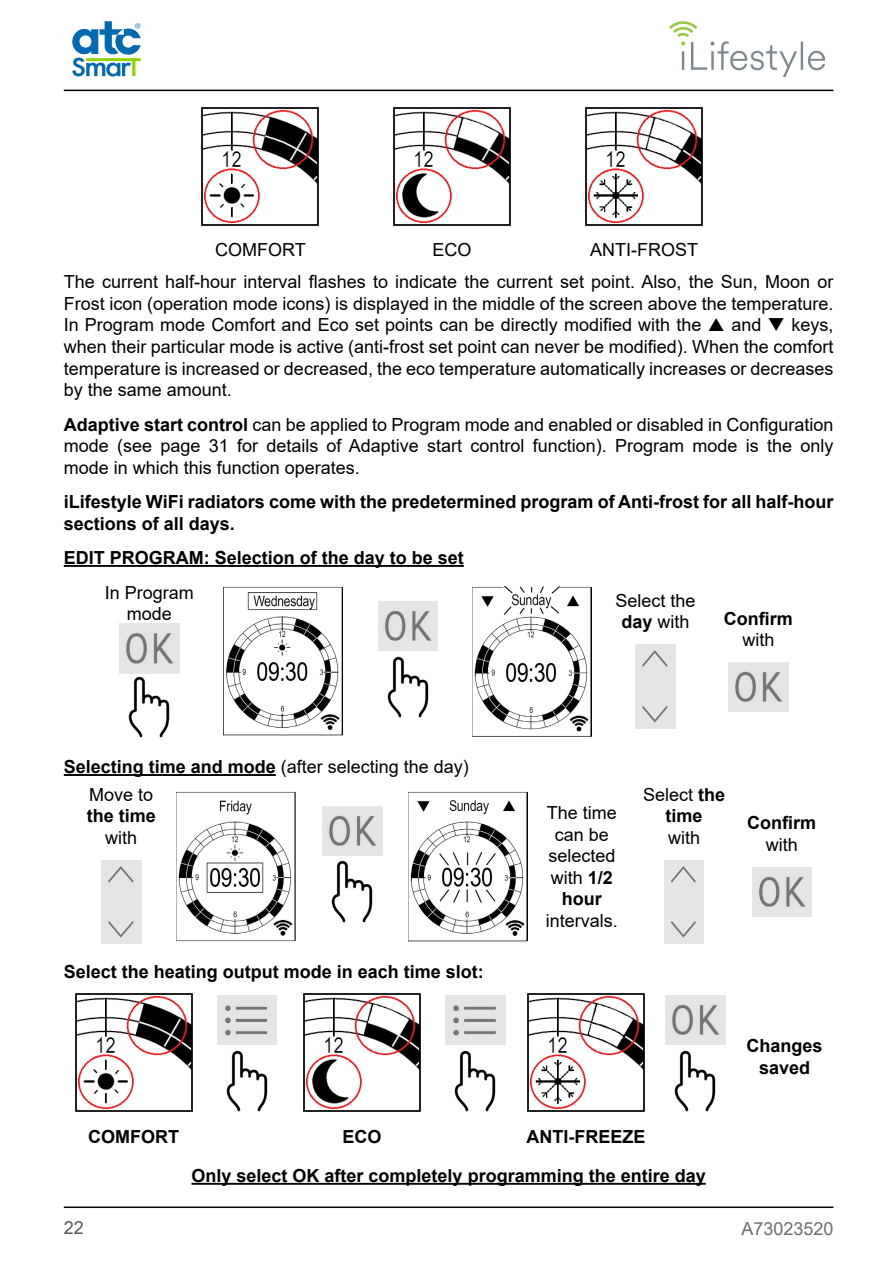
<style>
.page{position:relative;width:893px;height:1263px;background:#fff}
.page>*{position:absolute;margin:0;border:0;box-sizing:border-box;transform-origin:0 0}
.t1{font:18px/21.6px "Arial";color:#000}
.t2{font:700 18px/21.6px "Arial";color:#000}
.t3{font:18px "Arial";color:#706f6f}
.t4{font:18px "Arial";color:#575756}
.s1{font-weight:700}
.s2{font-weight:400}
</style>
<div class="page">
<svg style="left:72px;top:21px;width:69px;height:56px"></svg>
<hr style="left:64px;top:90px;width:769px;height:1px;background:#000">
<hr style="left:64px;top:1206px;width:769px;height:2px;background:#000">
<img style="left:669px;top:21px;width:156px;height:56px">
<hr style="left:64px;top:565px;width:400px;height:2px;background:#000">
<hr style="left:64px;top:774px;width:212px;height:2px;background:#000">
<hr style="left:192px;top:1183px;width:514px;height:2px;background:#000">
<img style="left:201px;top:107px;width:118px;height:119px">
<img style="left:393px;top:107px;width:118px;height:119px">
<img style="left:585px;top:107px;width:118px;height:119px">
<img style="left:120px;top:624px;width:59px;height:49px">
<img style="left:129px;top:677px;width:41px;height:61px">
<img style="left:223px;top:587px;width:120px;height:149px">
<img style="left:378px;top:601px;width:60px;height:49px">
<img style="left:387px;top:656px;width:42px;height:61px">
<img style="left:472px;top:587px;width:119px;height:149px">
<div style="left:636px;top:645px;width:39px;height:83px;background:#e5e5e5"></div>
<img style="left:729px;top:663px;width:59px;height:49px">
<div style="left:101px;top:860px;width:40px;height:84px;background:#e5e5e5"></div>
<img style="left:177px;top:792px;width:119px;height:149px">
<img style="left:323px;top:806px;width:59px;height:49px">
<img style="left:332px;top:861px;width:41px;height:61px">
<img style="left:408px;top:792px;width:119px;height:149px">
<div style="left:664px;top:860px;width:40px;height:84px;background:#e5e5e5"></div>
<img style="left:752px;top:867px;width:59px;height:49px">
<img style="left:75px;top:993px;width:118px;height:119px">
<img style="left:217px;top:996px;width:60px;height:49px">
<img style="left:226px;top:1051px;width:42px;height:61px">
<img style="left:303px;top:993px;width:118px;height:119px">
<img style="left:445px;top:996px;width:60px;height:49px">
<img style="left:455px;top:1051px;width:41px;height:61px">
<img style="left:527px;top:993px;width:118px;height:119px">
<img style="left:665px;top:996px;width:60px;height:49px">
<img style="left:675px;top:1051px;width:41px;height:61px">
<p class="t1" style="left:64px;top:233px;width:771px;line-height:32.5px;text-indent:526px">ANTI-FROST<br>The current half-hour interval flashes to indicate the current set point. Also, the Sun, Moon or</p>
<p class="t1" style="left:64px;top:292px;width:771px">Frost icon (operation mode icons) is displayed in the middle of the screen above the temperature.<br>In Program mode Comfort and Eco set points can be directly modified with the</p>
<p class="t1" style="left:215px;top:238px;width:92px">COMFORT</p>
<p class="t1" style="left:433px;top:238px;width:41px">ECO</p>
<p class="t1" style="left:64px;top:314px;width:771px;text-align:justify;text-indent:668px">and ❑ keys, when their particular mode is active (anti-frost set point can never be modified). When the comfort temperature is increased or decreased, the eco temperature automatically increases or decreases by the same amount.</p>
<p class="t1" style="left:64px;top:413px;width:771px;text-align:justify"><span class="s1">Adaptive start control</span> can be applied to Program mode and enabled or disabled in Configuration mode (see page 31 for details of Adaptive start control function). Program mode is the only mode in which this function operates.</p>
<p class="t2" style="left:64px;top:491px;width:771px">iLifestyle WiFi radiators come with the predetermined program of Anti-frost for all half-hour sections of all days.</p>
<p class="t2" style="left:64px;top:547px;width:402px">EDIT PROGRAM: Selection of the day to be set</p>
<p class="t1" style="left:105px;top:581px;width:91px;text-align:center">In Program mode</p>
<p class="t1" style="left:616px;top:589px;width:82px;text-align:center">Select the <span class="s1">day</span> with</p>
<p class="t2" style="left:724px;top:608px;width:70px">Confirm</p>
<p class="t1" style="left:742px;top:629px;width:34px">with</p>
<p class="t1" style="left:89px;top:753px;width:381px;line-height:27.6px;text-indent:-25px"><span class="s1">Selecting time and mode</span> (after selecting the day)<br>Move to</p>
<p class="t2" style="left:87px;top:805px;width:71px">the time</p>
<p class="t1" style="left:105px;top:827px;width:34px">with</p>
<p class="t2" style="left:64px;top:961px;width:422px">Select the heating output mode in each time slot:</p>
<p class="t1" style="left:547px;top:802px;width:72px;text-align:center">The time can be selected with <span class="s1">1/2 hour</span></p>
<p class="t1" style="left:546px;top:910px;width:74px">intervals.</p>
<p class="t2" style="left:643px;top:784px;width:84px;text-align:center"><span class="s2">Select</span> the time</p>
<p class="t1" style="left:668px;top:827px;width:34px">with</p>
<p class="t2" style="left:88px;top:1126px;width:92px">COMFORT</p>
<p class="t2" style="left:342px;top:1126px;width:41px">ECO</p>
<p class="t2" style="left:192px;top:1118px;width:516px;line-height:38.5px;text-indent:335px">ANTI-FREEZE<br>Only select OK after completely programming the entire day</p>
<p class="t2" style="left:747px;top:812px;width:70px">Confirm</p>
<p class="t1" style="left:766px;top:834px;width:34px">with</p>
<p class="t2" style="left:747px;top:1035px;width:78px;text-align:center">Changes saved</p>
<p class="t4" style="left:64px;top:1215px;width:22px">22</p>
<p class="t3" style="left:741px;top:1216px;width:94px">A73023520</p>
</div>
